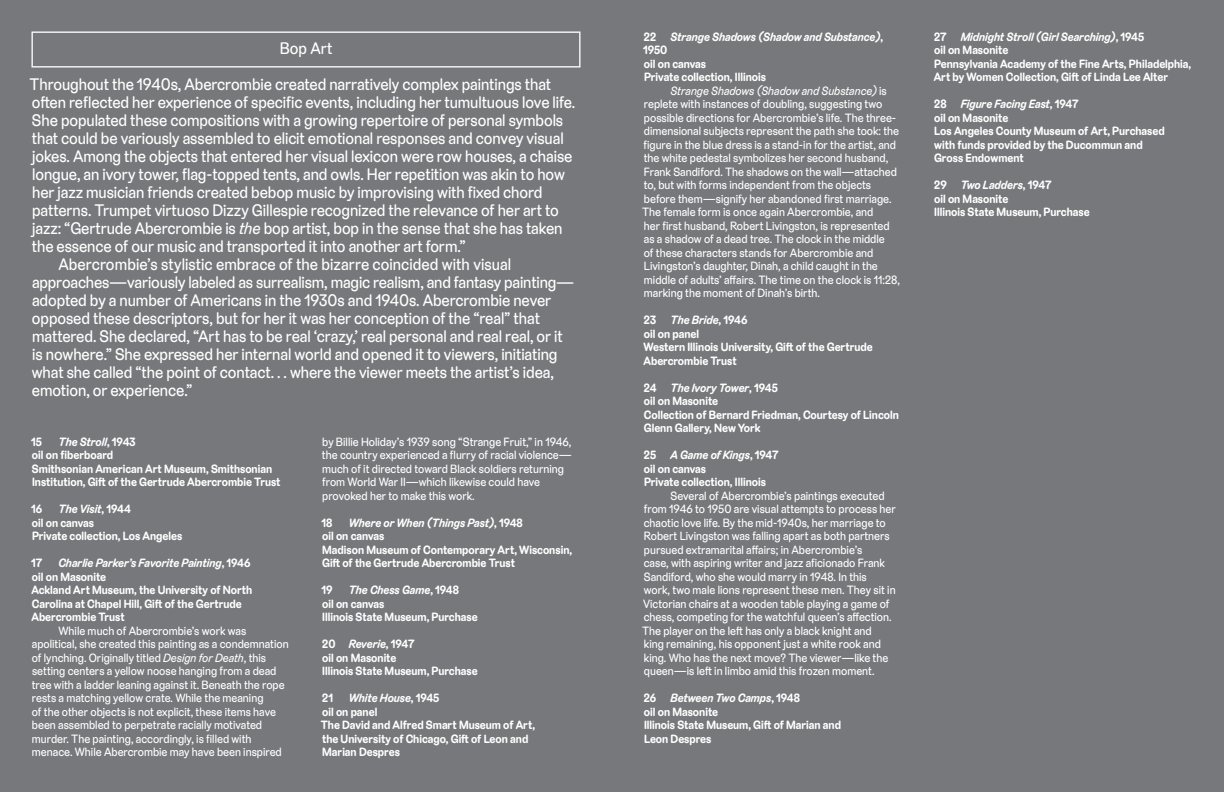
<style>
.page{position:relative;width:1224px;height:792px;background:#fff}
.page>*{position:absolute;margin:0;border:0;box-sizing:border-box;transform-origin:0 0}
.t1{font:16px "Carnegie Soft";letter-spacing:-.005em;color:#fff}
.t2{font:11.5px/13.5px "Carnegie Soft";color:#fff}
.t3{font:700 11.5px/13.5px "Carnegie Soft";color:#fff}
.s1{font-style:italic}
</style>
<div class="page">
<div style="left:612px;top:0;width:612px;height:792px;background:#76787b"></div>
<div style="left:0;top:0;width:612px;height:792px;background:#76787b"></div>
<div style="left:32px;top:32px;width:548px;height:36px;border:1px solid #fff"></div>
<h1 class="t1" style="left:280px;top:36px;width:54px">Bop Art</h1>
<h1 class="t1" style="left:30px;top:72px;width:523px">Throughout the 1940s, Abercrombie created narratively complex paintings that</h1>
<h1 class="t1" style="left:32px;top:90px;width:545px">often reflected her experience of specific events, including her tumultuous love life.</h1>
<h1 class="t1" style="left:32px;top:108px;width:533px">She populated these compositions with a growing repertoire of personal symbols</h1>
<h1 class="t1" style="left:32px;top:126px;width:533px">that could be variously assembled to elicit emotional responses and convey visual</h1>
<h1 class="t1" style="left:32px;top:144px;width:542px">jokes. Among the objects that entered her visual lexicon were row houses, a chaise</h1>
<h1 class="t1" style="left:32px;top:162px;width:534px">longue, an ivory tower, flag-topped tents, and owls. Her repetition was akin to how</h1>
<h1 class="t1" style="left:32px;top:180px;width:512px">her jazz musician friends created bebop music by improvising with fixed chord</h1>
<h1 class="t1" style="left:32px;top:198px;width:528px">patterns. Trumpet virtuoso Dizzy Gillespie recognized the relevance of her art to</h1>
<h1 class="t1" style="left:32px;top:216px;width:532px">jazz: “Gertrude Abercrombie is <span class="s1">the</span> bop artist, bop in the sense that she has taken</h1>
<h1 class="t1" style="left:32px;top:234px;width:435px">the essence of our music and transported it into another art form.”</h1>
<h1 class="t1" style="left:58px;top:252px;width:454px">Abercrombie’s stylistic embrace of the bizarre coincided with visual</h1>
<h1 class="t1" style="left:32px;top:270px;width:544px">approaches—variously labeled as surrealism, magic realism, and fantasy painting—</h1>
<h1 class="t1" style="left:32px;top:288px;width:521px">adopted by a number of Americans in the 1930s and 1940s. Abercrombie never</h1>
<h1 class="t1" style="left:32px;top:306px;width:510px">opposed these descriptors, but for her it was her conception of the “real” that</h1>
<h1 class="t1" style="left:32px;top:324px;width:532px">mattered. She declared, “Art has to be real ‘crazy,’ real personal and real real, or it</h1>
<h1 class="t1" style="left:32px;top:342px;width:527px">is nowhere.” She expressed her internal world and opened it to viewers, initiating</h1>
<h1 class="t1" style="left:32px;top:360px;width:524px">what she called “the point of contact. . . where the viewer meets the artist’s idea,</h1>
<h1 class="t1" style="left:32px;top:378px;width:162px">emotion, or experience.”</h1>
<p class="t3" style="left:31px;top:434px;width:12px">15</p>
<p class="t3" style="left:32px;top:434px;width:250px;text-indent:27px"><span class="s1">The Stroll</span>, 1943<br>oil on fiberboard<br>Smithsonian American Art Museum, Smithsonian Institution, Gift of the Gertrude Abercrombie Trust</p>
<p class="t3" style="left:31px;top:502px;width:13px">16</p>
<p class="t2" style="left:322px;top:435px;width:251px">by Billie Holiday’s 1939 song “Strange Fruit,” in 1946, the country experienced a flurry of racial violence— much of it directed toward Black soldiers returning from World War II—which likewise could have provoked her to make this work.</p>
<p class="t3" style="left:321px;top:515px;width:12px">18</p>
<p class="t3" style="left:32px;top:502px;width:152px;text-indent:27px"><span class="s1">The Visit</span>, 1944<br>oil on canvas<br>Private collection, Los Angeles</p>
<p class="t3" style="left:31px;top:556px;width:13px">17</p>
<p class="t3" style="left:322px;top:515px;width:252px;text-indent:27px"><span class="s1">Where or When (Things Past)</span>, 1948<br>oil on canvas<br>Madison Museum of Contemporary Art, Wisconsin, Gift of the Gertrude Abercrombie Trust</p>
<p class="t3" style="left:321px;top:583px;width:13px">19</p>
<p class="t3" style="left:31px;top:556px;width:222px;text-indent:27px"><span class="s1">Charlie Parker’s Favorite Painting</span>, 1946 oil on Masonite<br>Ackland Art Museum, the University of North Carolina at Chapel Hill, Gift of the Gertrude Abercrombie Trust</p>
<p class="t2" style="left:32px;top:624px;width:258px;text-indent:27px">While much of Abercrombie’s work was apolitical, she created this painting as a condemnation of lynching. Originally titled <span class="s1">Design for Death</span>, this setting centers a yellow noose hanging from a dead tree with a ladder leaning against it. Beneath the rope rests a matching yellow crate. While the meaning<br>of the other objects is not explicit, these items have been assembled to perpetrate racially motivated murder. The painting, accordingly, is filled with menace. While Abercrombie may have been inspired</p>
<p class="t3" style="left:322px;top:583px;width:157px;text-indent:27px"><span class="s1">The Chess Game</span>, 1948<br>oil on canvas<br>Illinois State Museum, Purchase</p>
<p class="t3" style="left:322px;top:637px;width:157px">20 <span class="s1">Reverie</span>, 1947<br>oil on Masonite<br>Illinois State Museum, Purchase</p>
<p class="t3" style="left:322px;top:691px;width:12px">21</p>
<p class="t3" style="left:321px;top:691px;width:216px;text-indent:28px"><span class="s1">White House</span>, 1945<br>oil on panel<br>The David and Alfred Smart Museum of Art, the University of Chicago, Gift of Leon and<br>Marian Despres</p>
<p class="t3" style="left:643px;top:29px;width:242px">22 <span class="s1">Strange Shadows (Shadow and Substance)</span>,<br>1950<br>oil on canvas<br>Private collection, Illinois</p>
<p class="t2" style="left:642px;top:84px;width:259px;text-indent:28px"><span class="s1">Strange Shadows (Shadow and Substance)</span> is replete with instances of doubling, suggesting two possible directions for Abercrombie’s life. The three&shy;dimensional subjects represent the path she took: the figure in the blue dress is a stand-in for the artist, and the white pedestal symbolizes her second husband, Frank Sandiford. The shadows on the wall—attached to, but with forms independent from the objects before them—signify her abandoned first marriage.<br>The female form is once again Abercrombie, and<br>her first husband, Robert Livingston, is represented as a shadow of a dead tree. The clock in the middle<br>of these characters stands for Abercrombie and Livingston’s daughter, Dinah, a child caught in the middle of adults’ affairs. The time on the clock is 11:28, marking the moment of Dinah’s birth.</p>
<p class="t3" style="left:643px;top:313px;width:231px">23 <span class="s1">The Bride</span>, 1946<br>oil on panel<br>Western Illinois University, Gift of the Gertrude<br>Abercrombie Trust</p>
<p class="t3" style="left:644px;top:380px;width:257px">24 <span class="s1">The Ivory Tower</span>, 1945<br>oil on Masonite<br>Collection of Bernard Friedman, Courtesy of Lincoln<br>Glenn Gallery, New York</p>
<p class="t3" style="left:644px;top:448px;width:136px">25 <span class="s1">A Game of Kings</span>, 1947 oil on canvas<br>Private collection, Illinois</p>
<p class="t2" style="left:642px;top:489px;width:255px;text-indent:28px">Several of Abercrombie’s paintings executed from 1946 to 1950 are visual attempts to process her chaotic love life. By the mid-1940s, her marriage to Robert Livingston was falling apart as both partners pursued extramarital affairs; in Abercrombie’s<br>case, with aspiring writer and jazz aficionado Frank Sandiford, who she would marry in 1948. In this<br>work, two male lions represent these men. They sit in Victorian chairs at a wooden table playing a game of chess, competing for the watchful queen’s affection.<br>The player on the left has only a black knight and<br>king remaining, his opponent just a white rook and king. Who has the next move? The viewer—like the queen—is left in limbo amid this frozen moment.</p>
<p class="t3" style="left:644px;top:691px;width:199px">26 <span class="s1">Between Two Camps</span>, 1948<br>oil on Masonite<br>Illinois State Museum, Gift of Marian and<br>Leon Despres</p>
<p class="t3" style="left:934px;top:29px;width:259px">27 <span class="s1">Midnight Stroll (Girl Searching)</span>, 1945<br>oil on Masonite<br>Pennsylvania Academy of the Fine Arts, Philadelphia, Art by Women Collection, Gift of Linda Lee Alter</p>
<p class="t3" style="left:934px;top:97px;width:232px">28 <span class="s1">Figure Facing East</span>, 1947<br>oil on Masonite<br>Los Angeles County Museum of Art, Purchased with funds provided by the Ducommun and<br>Gross Endowment</p>
<p class="t3" style="left:934px;top:178px;width:157px">29 <span class="s1">Two Ladders</span>, 1947<br>oil on Masonite<br>Illinois State Museum, Purchase</p>
</div>
